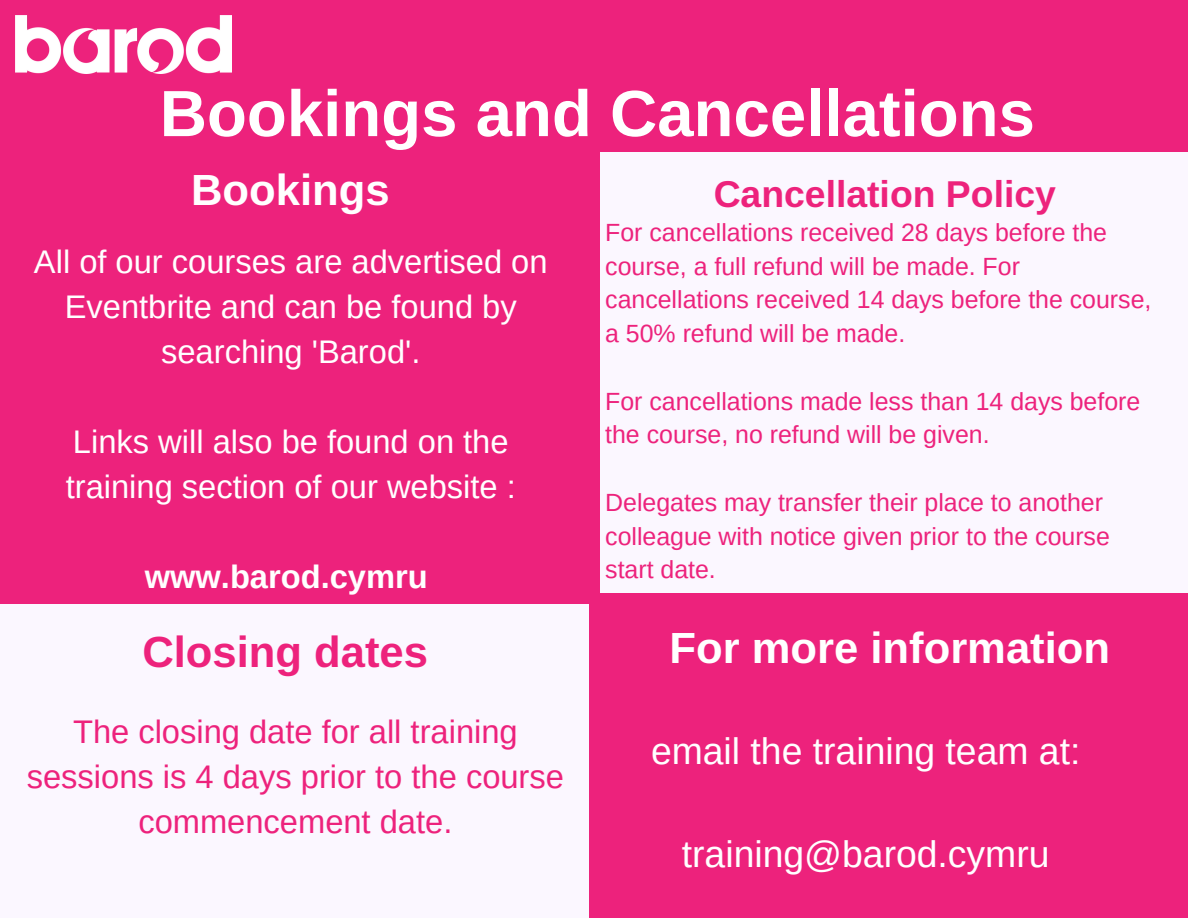
<style>
.page{position:relative;width:1188px;height:918px;background:#ed227c}
.page>*{position:absolute;margin:0;border:0;box-sizing:border-box;transform-origin:0 0}
.t1{font:700 65.4px "Arimo";color:#fff}
.t2{font:700 43.65px "Arimo";color:#fff}
.t3{font:700 43.65px "Arimo";color:#ed227c}
.t4{font:37.35px "Arimo";color:#fff}
.t5{font:700 37.35px "Arimo";color:#ed227c}
.t6{font:32.7px/45px "Arimo";color:#fff;text-align:center}
.t7{font:32.7px/45px "Arimo";color:#ed227c;text-align:center}
.t8{font:700 32.7px "Arimo";color:#fff}
.t9{font:24.9px/33.8px "Arimo";color:#ed227c}
</style>
<div class="page">
<div style="left:600px;top:152px;width:588px;height:441px;background:#fbf7ff"></div>
<div style="left:0;top:604px;width:588px;height:314px;background:#fbf7ff"></div>
<img style="left:16px;top:16px;width:216px;height:57px">
<h1 class="t1" style="left:160px;top:77px;width:877px">Bookings and Cancellations</h1>
<h2 class="t2" style="left:191px;top:165px;width:200px">Bookings</h2>
<h3 class="t6" style="left:34px;top:240px;width:515px">All of our courses are advertised on<br>Eventbrite and can be found by searching 'Barod'.</h3>
<h3 class="t5" style="left:714px;top:173px;width:344px">Cancellation Policy</h3>
<p class="t9" style="left:605px;top:215px;width:548px">For cancellations received 28 days before the course, a full refund will be made. For cancellations received 14 days before the course, a 50% refund will be made.</p>
<h3 class="t6" style="left:66px;top:420px;width:452px;text-align:left">Links will also be found on the training section of our website :</h3>
<h3 class="t8" style="left:145px;top:559px;width:285px">www.barod.cymru</h3>
<h2 class="t3" style="left:142px;top:628px;width:287px">Closing dates</h2>
<h3 class="t7" style="left:27px;top:709px;width:539px">The closing date for all training sessions is 4 days prior to the course commencement date.</h3>
<p class="t9" style="left:605px;top:384px;width:537px">For cancellations made less than 14 days before the course, no refund will be given.</p>
<p class="t9" style="left:605px;top:485px;width:506px">Delegates may transfer their place to another colleague with notice given prior to the course start date.</p>
<h2 class="t2" style="left:670px;top:623px;width:442px">For more information</h2>
<h3 class="t4" style="left:651px;top:730px;width:431px">email the training team at:</h3>
<h3 class="t4" style="left:682px;top:834px;width:369px">training@barod.cymru</h3>
</div>
